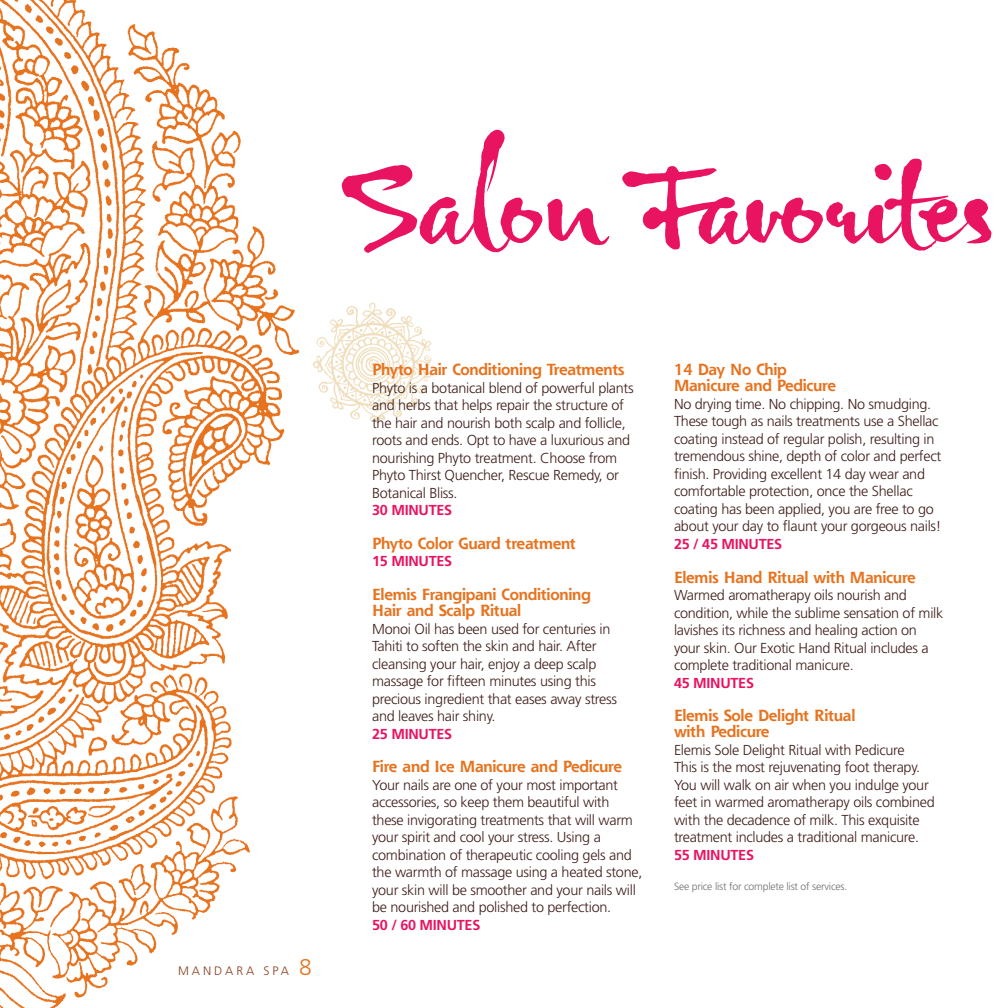
<style>
.page{position:relative;width:1008px;height:1008px;background:#fff}
.page>*{position:absolute;margin:0;border:0;box-sizing:border-box;transform-origin:0 0}
.t1{font:143.5px "Gizmo";letter-spacing:-.005em;color:#e81462}
.t2{font:700 15.75px/16.3px "Shannon";letter-spacing:-.02em;color:#e7731f}
.t3{font:300 14.35px/17.5px "Frutiger";letter-spacing:-.02em;color:#3f1e19}
.t4{font:700 14.35px "Frutiger";letter-spacing:-.02em;color:#e81462}
.t5{font:300 12.25px "Frutiger";color:#8a3f1e}
.t6{font:300 10.5px "Frutiger";letter-spacing:-.02em;color:#6d6e71}
.s1{font-size:22.75px;color:#e7731f}
</style>
<div class="page">
<img style="left:0;top:0;width:300px;height:1008px">
<img style="left:312px;top:302px;width:120px;height:121px">
<h1 class="t1" style="left:349px;top:125px;width:647px">Salon Favorites</h1>
<p class="t5" style="left:178px;top:964px;width:135px">Mandara Spa <span class="s1">8</span></p>
<p class="t2" style="left:372px;top:361px;width:254px">Phyto Hair Conditioning Treatments</p>
<p class="t3" style="left:372px;top:379px;width:263px">Phyto is a botanical blend of powerful plants and herbs that helps repair the structure of the hair and nourish both scalp and follicle, roots and ends. Opt to have a luxurious and nourishing Phyto treatment. Choose from Phyto Thirst Quencher, Rescue Remedy, or Botanical Bliss.</p>
<p class="t4" style="left:372px;top:502px;width:82px">30 MINUTES</p>
<p class="t2" style="left:372px;top:535px;width:205px">Phyto Color Guard treatment</p>
<p class="t4" style="left:372px;top:553px;width:82px">15 MINUTES</p>
<p class="t2" style="left:372px;top:586px;width:221px">Elemis Frangipani Conditioning<br>Hair and Scalp Ritual</p>
<p class="t3" style="left:372px;top:620px;width:246px">Monoi Oil has been used for centuries in Tahiti to soften the skin and hair. After cleansing your hair, enjoy a deep scalp massage for fifteen minutes using this precious ingredient that eases away stress and leaves hair shiny.</p>
<p class="t4" style="left:372px;top:725px;width:82px">25 MINUTES</p>
<p class="t2" style="left:372px;top:759px;width:252px">Fire and Ice Manicure and Pedicure</p>
<p class="t3" style="left:372px;top:776px;width:272px">Your nails are one of your most important accessories, so keep them beautiful with these invigorating treatments that will warm your spirit and cool your stress. Using a combination of therapeutic cooling gels and the warmth of massage using a heated stone, your skin will be smoother and your nails will be nourished and polished to perfection.</p>
<p class="t4" style="left:372px;top:917px;width:110px">50 / 60 MINUTES</p>
<p class="t2" style="left:674px;top:361px;width:164px">14 Day No Chip<br>Manicure and Pedicure</p>
<p class="t3" style="left:674px;top:395px;width:269px">No drying time. No chipping. No smudging.<br>These tough as nails treatments use a Shellac coating instead of regular polish, resulting in tremendous shine, depth of color and perfect finish. Providing excellent 14 day wear and comfortable protection, once the Shellac coating has been applied, you are free to go about your day to flaunt your gorgeous nails!</p>
<p class="t4" style="left:674px;top:535px;width:110px">25 / 45 MINUTES</p>
<p class="t2" style="left:674px;top:569px;width:243px">Elemis Hand Ritual with Manicure</p>
<p class="t3" style="left:674px;top:586px;width:271px">Warmed aromatherapy oils nourish and condition, while the sublime sensation of milk lavishes its richness and healing action on your skin. Our Exotic Hand Ritual includes a complete traditional manicure.</p>
<p class="t4" style="left:674px;top:674px;width:82px">45 MINUTES</p>
<p class="t2" style="left:674px;top:707px;width:183px">Elemis Sole Delight Ritual with Pedicure</p>
<p class="t3" style="left:674px;top:741px;width:262px">Elemis Sole Delight Ritual with Pedicure<br>This is the most rejuvenating foot therapy.<br>You will walk on air when you indulge your feet in warmed aromatherapy oils combined with the decadence of milk. This exquisite treatment includes a traditional manicure.</p>
<p class="t4" style="left:674px;top:847px;width:82px">55 MINUTES</p>
<p class="t6" style="left:674px;top:880px;width:175px">See price list for complete list of services.</p>
</div>
